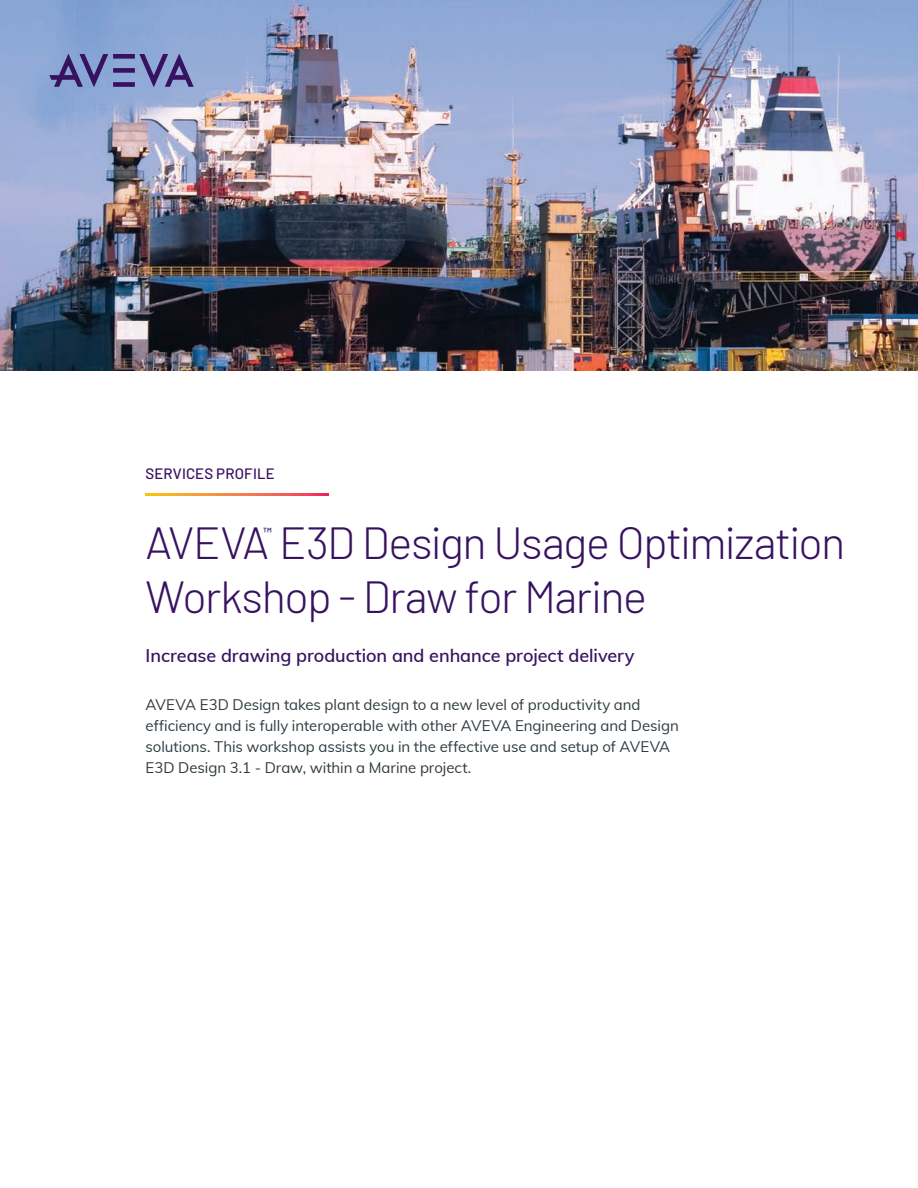
<style>
.page{position:relative;width:918px;height:1188px;background:#fff}
.page>*{position:absolute;margin:0;border:0;box-sizing:border-box;transform-origin:0 0}
.H1_Doc_Title{font:300 45px "Barlow";letter-spacing:-.035em;color:#371260}
.S1_Subheadlines{font:600 18px "Muli";letter-spacing:-.005em;color:#371260}
.Body_Copy{font:15px/21px "Muli";letter-spacing:-.005em;color:#2f3b41}
.t1{font:500 15px "Barlow";letter-spacing:.01em;color:#371260}
.H1_Doc_Title-2{font:500 13.05px "Barlow";color:#371260}
</style>
<div class="page">
<img style="left:0;top:0;width:918px;height:370px">
<svg style="left:146px;top:494px;width:182px;height:1px"></svg>
<div style="left:113px;top:82px;width:22px;height:5px;background:#371260"></div>
<div style="left:113px;top:68px;width:22px;height:5px;background:#371260"></div>
<div style="left:113px;top:54px;width:22px;height:5px;background:#371260"></div>
<svg style="left:49px;top:54px;width:59px;height:33px;background:#6d74ad"></svg>
<svg style="left:139px;top:54px;width:55px;height:33px;background:#7276ae"></svg>
<p class="t1" style="left:146px;top:464px;width:131px">SERVICES PROFILE</p>
<p class="H1_Doc_Title" style="left:146px;top:515px;width:701px">AVEVA E3D Design Usage Optimization</p>
<p class="H1_Doc_Title-2" style="left:263px;top:524px;width:10px">™</p>
<p class="H1_Doc_Title" style="left:145px;top:569px;width:503px">Workshop - Draw for Marine</p>
<p class="S1_Subheadlines" style="left:146px;top:642px;width:490px">Increase drawing production and enhance project delivery</p>
<p class="Body_Copy" style="left:146px;top:693px;width:535px">AVEVA E3D Design takes plant design to a new level of productivity and efficiency and is fully interoperable with other AVEVA Engineering and Design solutions. This workshop assists you in the effective use and setup of AVEVA E3D Design 3.1 - Draw, within a Marine project.</p>
</div>
